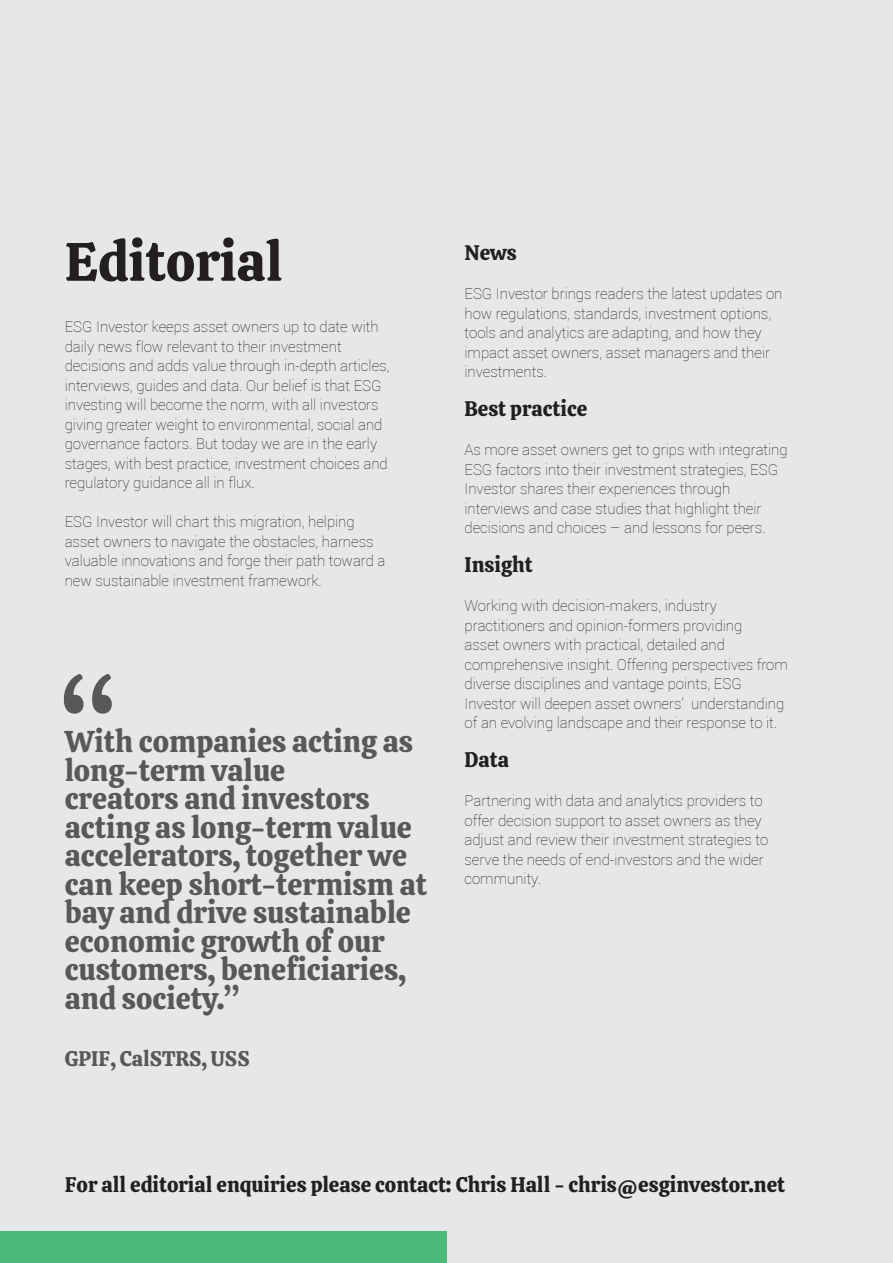
<style>
.page{position:relative;width:893px;height:1263px;background:#e6e7e9}
.page>*{position:absolute;margin:0;border:0;box-sizing:border-box;transform-origin:0 0}
.t1{font:104.7px "Calistoga";color:#57585a}
.t2{font:54.15px "Calistoga";color:#231f20}
.t3{font:30px/28.5px "Calistoga";color:#57585a}
.t4{font:21px "Calistoga";color:#231f20}
.t5{font:21px "Calistoga";color:#57585a}
.t6{font:100 15px/19.5px "Roboto";color:#231f20}
</style>
<div class="page">
<div style="left:0;top:1231px;width:446px;height:32px;background:#4bba78"></div>
<h2 class="t2" style="left:65px;top:227px;width:220px">Editorial</h2>
<p class="t6" style="left:65px;top:317px;width:326px">ESG Investor keeps asset owners up to date with daily news flow relevant to their investment decisions and adds value through in-depth articles, interviews, guides and data. Our belief is that ESG investing will become the norm, with all investors giving greater weight to environmental, social and governance factors. But today we are in the early stages, with best practice, investment choices and regulatory guidance all in flux.</p>
<p class="t6" style="left:65px;top:512px;width:322px">ESG Investor will chart this migration, helping asset owners to navigate the obstacles, harness valuable innovations and forge their path toward a new sustainable investment framework.</p>
<h1 class="t1" style="left:59px;top:654px;width:60px">“</h1>
<h3 class="t3" style="left:65px;top:727px;width:364px">With companies acting as long-term value<br>creators and investors acting as long-term value accelerators, together we can keep short-termism at bay and drive sustainable economic growth of our customers, beneficiaries, and society.”</h3>
<h3 class="t5" style="left:65px;top:1045px;width:187px">GPIF, CalSTRS, USS</h3>
<h3 class="t4" style="left:464px;top:239px;width:54px">News</h3>
<p class="t6" style="left:464px;top:284px;width:319px">ESG Investor brings readers the latest updates on how regulations, standards, investment options, tools and analytics are adapting, and how they impact asset owners, asset managers and their investments.</p>
<h3 class="t4" style="left:464px;top:395px;width:124px">Best practice</h3>
<p class="t6" style="left:464px;top:440px;width:325px">As more asset owners get to grips with integrating ESG factors into their investment strategies, ESG Investor shares their experiences through interviews and case studies that highlight their decisions and choices – and lessons for peers.</p>
<h3 class="t4" style="left:464px;top:551px;width:70px">Insight</h3>
<p class="t6" style="left:464px;top:596px;width:325px">Working with decision-makers, industry practitioners and opinion-formers providing<br>asset owners with practical, detailed and comprehensive insight. Offering perspectives from diverse disciplines and vantage points, ESG Investor will deepen asset owners’ understanding of an evolving landscape and their response to it.</p>
<h3 class="t4" style="left:464px;top:746px;width:46px">Data</h3>
<p class="t6" style="left:464px;top:791px;width:305px">Partnering with data and analytics providers to offer decision support to asset owners as they adjust and review their investment strategies to serve the needs of end-investors and the wider community.</p>
<h3 class="t4" style="left:65px;top:1171px;width:722px">For all editorial enquiries please contact: Chris Hall - chris@esginvestor.net</h3>
</div>
